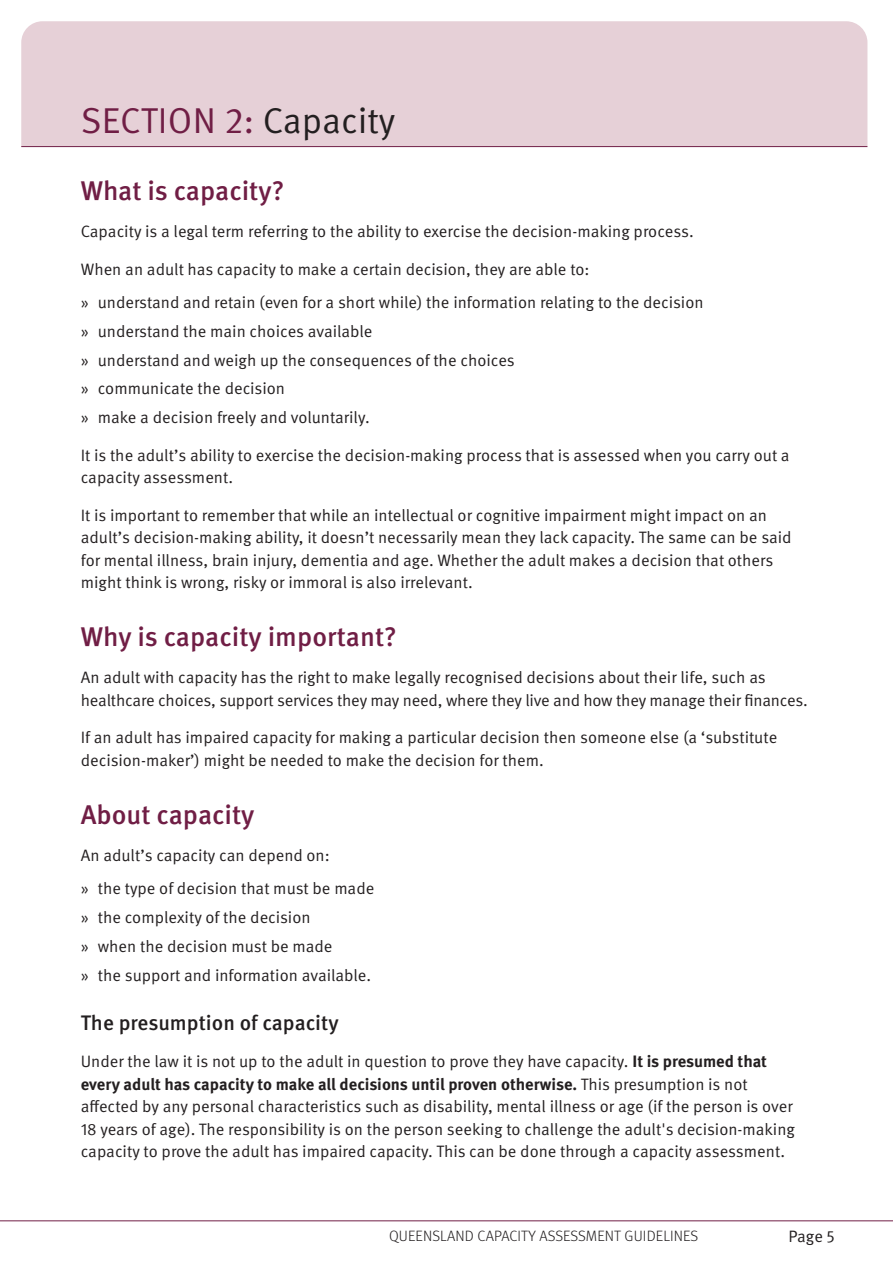
<style>
.page{position:relative;width:893px;height:1263px;background:#fff}
.page>*{position:absolute;margin:0;border:0;box-sizing:border-box;transform-origin:0 0}
.Heading_1_Sections{font:36px "Meta Pro Norm";color:#701e45}
.Heading_2{font:500 27px "Meta Pro";color:#701e45}
.Heading_3{font:500 21px "Meta Pro";color:#231f20}
.Body_Copy{font:16.5px/22.5px "Meta Pro Norm";color:#231f20}
.t1{font:300 15px "Meta Pro";letter-spacing:.01em;color:#231f20}
.s1{color:#231f20}
.s2{font-family:"Meta Pro";font-weight:700}
</style>
<div class="page">
<hr style="left:0;top:1220px;width:893px;height:1px;background:#701e45">
<div style="left:21px;top:21px;width:846px;height:125px;background:#e6d0d7"></div>
<hr style="left:21px;top:146px;width:846px;height:1px;background:#701e45">
<h1 class="Heading_1_Sections" style="left:81px;top:94px;width:316px">SECTION 2: <span class="s1">Capacity</span></h1>
<h2 class="Heading_2" style="left:81px;top:170px;width:205px">What is capacity?</h2>
<p class="Body_Copy" style="left:81px;top:219px;width:614px">Capacity is a legal term referring to the ability to exercise the decision-making process.</p>
<p class="Body_Copy" style="left:81px;top:257px;width:510px">When an adult has capacity to make a certain decision, they are able to:</p>
<p class="Body_Copy" style="left:81px;top:290px;width:624px">» understand and retain (even for a short while) the information relating to the decision</p>
<p class="Body_Copy" style="left:81px;top:319px;width:293px">» understand the main choices available</p>
<p class="Body_Copy" style="left:81px;top:347px;width:436px">» understand and weigh up the consequences of the choices</p>
<p class="Body_Copy" style="left:81px;top:376px;width:206px">» communicate the decision</p>
<p class="Body_Copy" style="left:81px;top:405px;width:291px">» make a decision freely and voluntarily.</p>
<p class="Body_Copy" style="left:81px;top:443px;width:710px">It is the adult’s ability to exercise the decision-making process that is assessed when you carry out a capacity assessment.</p>
<p class="Body_Copy" style="left:81px;top:503px;width:712px">It is important to remember that while an intellectual or cognitive impairment might impact on an adult’s decision-making ability, it doesn’t necessarily mean they lack capacity. The same can be said for mental illness, brain injury, dementia and age. Whether the adult makes a decision that others might think is wrong, risky or immoral is also irrelevant.</p>
<h2 class="Heading_2" style="left:81px;top:616px;width:318px">Why is capacity important?</h2>
<p class="Body_Copy" style="left:81px;top:665px;width:729px">An adult with capacity has the right to make legally recognised decisions about their life, such as healthcare choices, support services they may need, where they live and how they manage their finances.</p>
<p class="Body_Copy" style="left:81px;top:725px;width:698px">If an adult has impaired capacity for making a particular decision then someone else (a ‘substitute decision-maker’) might be needed to make the decision for them.</p>
<h2 class="Heading_2" style="left:81px;top:793px;width:175px">About capacity</h2>
<p class="Body_Copy" style="left:81px;top:843px;width:251px">An adult’s capacity can depend on:</p>
<p class="Body_Copy" style="left:81px;top:876px;width:295px">» the type of decision that must be made</p>
<p class="Body_Copy" style="left:81px;top:905px;width:231px">» the complexity of the decision</p>
<p class="Body_Copy" style="left:81px;top:934px;width:253px">» when the decision must be made</p>
<p class="Body_Copy" style="left:81px;top:963px;width:292px">» the support and information available.</p>
<h3 class="Heading_3" style="left:81px;top:1006px;width:259px">The presumption of capacity</h3>
<p class="Body_Copy" style="left:81px;top:1049px;width:716px">Under the law it is not up to the adult in question to prove they have capacity. <span class="s2">It is presumed that every adult has capacity to make all decisions until proven otherwise.</span> This presumption is not affected by any personal characteristics such as disability, mental illness or age (if the person is over 18 years of age). The responsibility is on the person seeking to challenge the adult's decision-making capacity to prove the adult has impaired capacity. This can be done through a capacity assessment.</p>
<p class="t1" style="left:389px;top:1225px;width:311px">QUEENSLAND CAPACITY ASSESSMENT GUIDELINES</p>
<p class="Body_Copy" style="left:788px;top:1224px;width:48px">Page 5</p>
</div>
